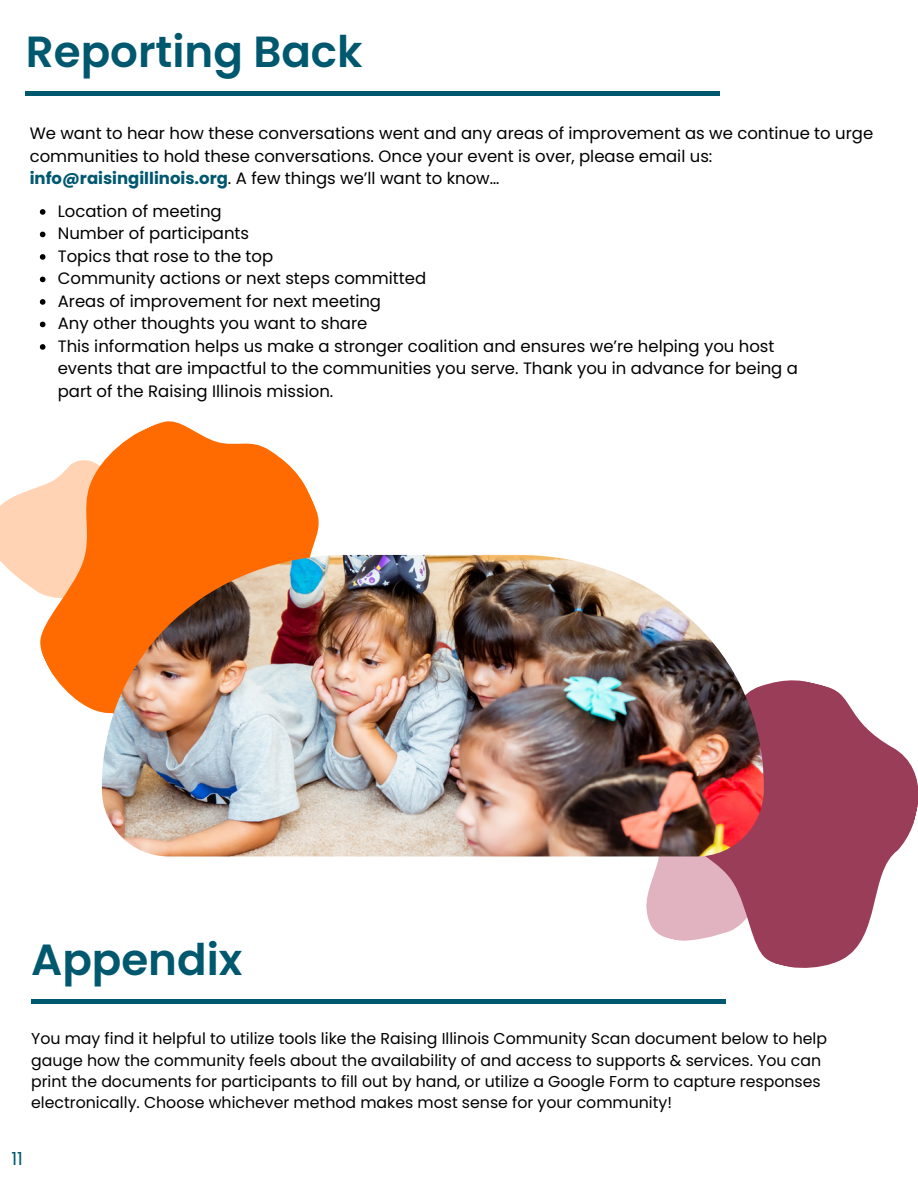
<style>
.page{position:relative;width:918px;height:1188px;background:#fff}
.page>*{position:absolute;margin:0;border:0;box-sizing:border-box;transform-origin:0 0}
.t1{font:600 43.65px "Poppins";color:#00586f}
.t2{font:18px "Poppins";color:#00586f}
.t3{font:16.5px/22.5px "Poppins";color:#000}
.t4{font:15.75px/21.3px "Poppins";color:#000}
.s1{font-weight:700;color:#00586f}
</style>
<div class="page">
<hr style="left:26px;top:92px;width:694px;height:3px;background:#00586f">
<svg style="left:40px;top:209px;width:5px;height:6px"></svg>
<svg style="left:40px;top:232px;width:5px;height:5px"></svg>
<svg style="left:40px;top:254px;width:5px;height:6px"></svg>
<svg style="left:40px;top:277px;width:5px;height:5px"></svg>
<svg style="left:40px;top:299px;width:5px;height:6px"></svg>
<svg style="left:40px;top:322px;width:5px;height:5px"></svg>
<svg style="left:40px;top:344px;width:5px;height:6px"></svg>
<svg style="left:634px;top:680px;width:284px;height:288px;fill:#993d59"></svg>
<hr style="left:31px;top:1000px;width:694px;height:3px;background:#00586f">
<svg style="left:0;top:421px;width:368px;height:292px"></svg>
<img style="left:102px;top:555px;width:662px;height:301px">
<p class="t1" style="left:26px;top:21px;width:338px">Reporting Back</p>
<p class="t3" style="left:30px;top:122px;width:845px">We want to hear how these conversations went and any areas of improvement as we continue to urge communities to hold these conversations. Once your event is over, please email us: <span class="s1">info@raisingillinois.org</span>. A few things we’ll want to know…</p>
<p class="t3" style="left:58px;top:200px;width:165px">Location of meeting</p>
<p class="t3" style="left:58px;top:222px;width:193px">Number of participants</p>
<p class="t3" style="left:58px;top:245px;width:217px">Topics that rose to the top</p>
<p class="t3" style="left:58px;top:267px;width:370px">Community actions or next steps committed</p>
<p class="t3" style="left:58px;top:290px;width:325px">Areas of improvement for next meeting</p>
<p class="t3" style="left:58px;top:312px;width:311px">Any other thoughts you want to share</p>
<p class="t3" style="left:58px;top:335px;width:742px">This information helps us make a stronger coalition and ensures we’re helping you host events that are impactful to the communities you serve. Thank you in advance for being a part of the Raising Illinois mission.</p>
<p class="t1" style="left:31px;top:929px;width:213px">Appendix</p>
<p class="t4" style="left:31px;top:1028px;width:798px">You may find it helpful to utilize tools like the Raising Illinois Community Scan document below to help gauge how the community feels about the availability of and access to supports &amp; services. You can print the documents for participants to fill out by hand, or utilize a Google Form to capture responses electronically. Choose whichever method makes most sense for your community!</p>
<p class="t2" style="left:11px;top:1146px;width:13px">11</p>
</div>
